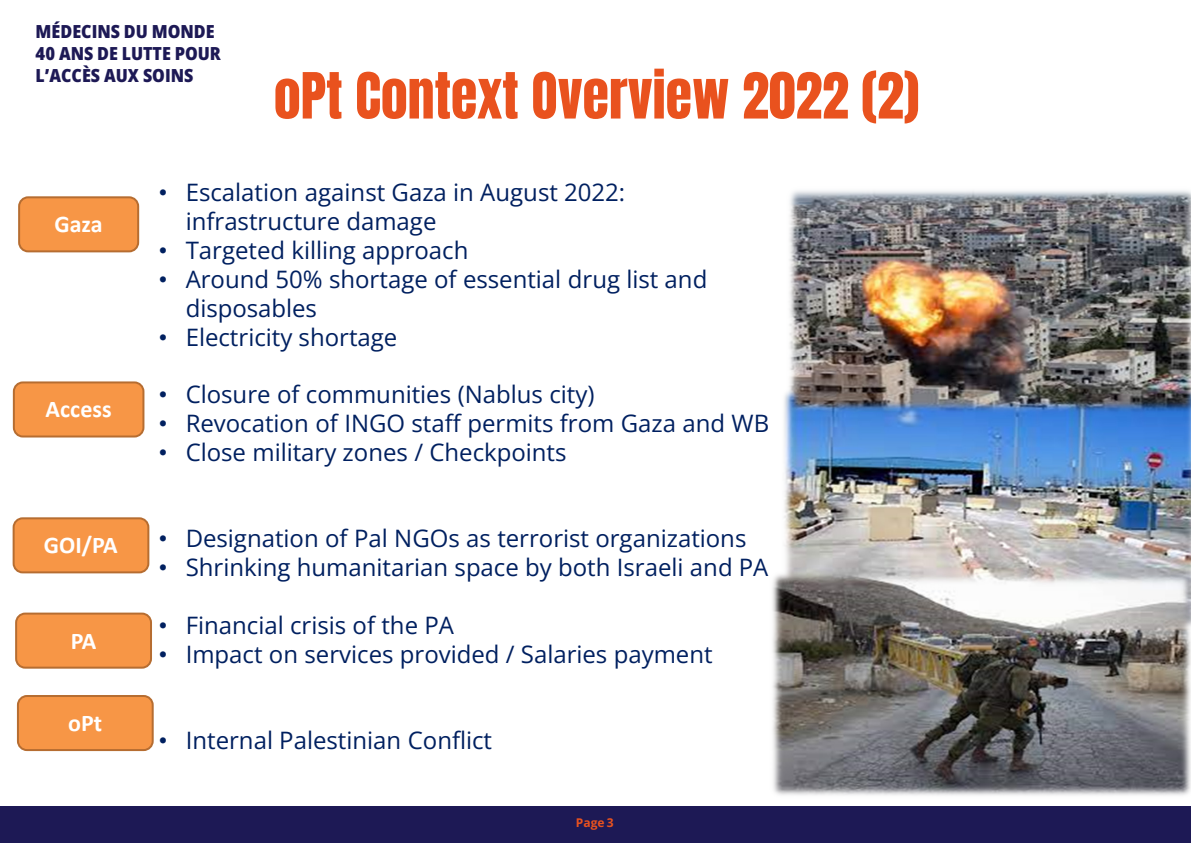
<style>
.page{position:relative;width:1191px;height:843px;background:#fff}
.page>*{position:absolute;margin:0;border:0;box-sizing:border-box;transform-origin:0 0}
.t1{font:54px "Anton";color:#e9521e}
.t2{font:24px/28.8px "Open Sans";color:#002060}
.t3{font:700 24px "Calibri";color:#fff}
.t4{font:800 semi-condensed 18px/22.1px "Open Sans";color:#1d1955}
.t5{font:700 12px "Open Sans";color:#e9521e}
.s1{font-family:"Arial"}
</style>
<div class="page">
<div style="left:0;top:806px;width:1191px;height:36px;background:#1d1955"></div>
<div style="left:18px;top:196px;width:121px;height:56px;background:#f79646;border:2px solid #b66d31;border-radius:9px"></div>
<img style="left:772px;top:190px;width:419px;height:606px">
<div style="left:14px;top:382px;width:129px;height:54px;background:#f79646;border-radius:9px"></div>
<div style="left:13px;top:381px;width:131px;height:56px;border:2px solid #b66d31;border-radius:9px"></div>
<div style="left:13px;top:517px;width:136px;height:56px;background:#f79646;border:2px solid #b66d31;border-radius:9px"></div>
<div style="left:16px;top:613px;width:135px;height:54px;background:#f79646;border-radius:9px"></div>
<div style="left:15px;top:612px;width:137px;height:56px;border:2px solid #b66d31;border-radius:9px"></div>
<div style="left:17px;top:694px;width:137px;height:56px;background:#f79646;border:2px solid #b66d31;border-radius:9px"></div>
<p class="t4" style="left:36px;top:20px;width:187px">MÉDECINS DU MONDE<br>40 ANS DE LUTTE POUR<br>L’ACCÈS AUX SOINS</p>
<h1 class="t1" style="left:274px;top:68px;width:647px">oPt Context Overview 2022 (2)</h1>
<p class="t3" style="left:55px;top:207px;width:50px">Gaza</p>
<p class="t3" style="left:46px;top:392px;width:67px">Access</p>
<p class="t3" style="left:44px;top:528px;width:75px">GOI/PA</p>
<p class="t3" style="left:71px;top:623px;width:27px">PA</p>
<p class="t3" style="left:68px;top:705px;width:36px">oPt</p>
<p class="t2" style="left:186px;top:177px;width:441px;text-indent:-27px"><span class="s1">•</span> Escalation against Gaza in August 2022: infrastructure damage</p>
<p class="t2" style="left:159px;top:235px;width:311px"><span class="s1">•</span> Targeted killing approach</p>
<p class="t2" style="left:186px;top:264px;width:523px;text-indent:-27px"><span class="s1">•</span> Around 50% shortage of essential drug list and disposables</p>
<p class="t2" style="left:159px;top:321px;width:240px"><span class="s1">•</span> Electricity shortage</p>
<p class="t2" style="left:159px;top:379px;width:437px"><span class="s1">•</span> Closure of communities (Nablus city)</p>
<p class="t2" style="left:159px;top:408px;width:612px"><span class="s1">•</span> Revocation of INGO staff permits from Gaza and WB</p>
<p class="t2" style="left:159px;top:437px;width:409px"><span class="s1">•</span> Close military zones / Checkpoints</p>
<p class="t2" style="left:159px;top:523px;width:589px"><span class="s1">•</span> Designation of Pal NGOs as terrorist organizations</p>
<p class="t2" style="left:159px;top:552px;width:611px"><span class="s1">•</span> Shrinking humanitarian space by both Israeli and PA</p>
<p class="t2" style="left:159px;top:609px;width:297px"><span class="s1">•</span> Financial crisis of the PA</p>
<p class="t2" style="left:159px;top:638px;width:555px"><span class="s1">•</span> Impact on services provided / Salaries payment</p>
<p class="t2" style="left:159px;top:725px;width:335px"><span class="s1">•</span> Internal Palestinian Conflict</p>
<p class="t5" style="left:576px;top:813px;width:39px">Page 3</p>
</div>
